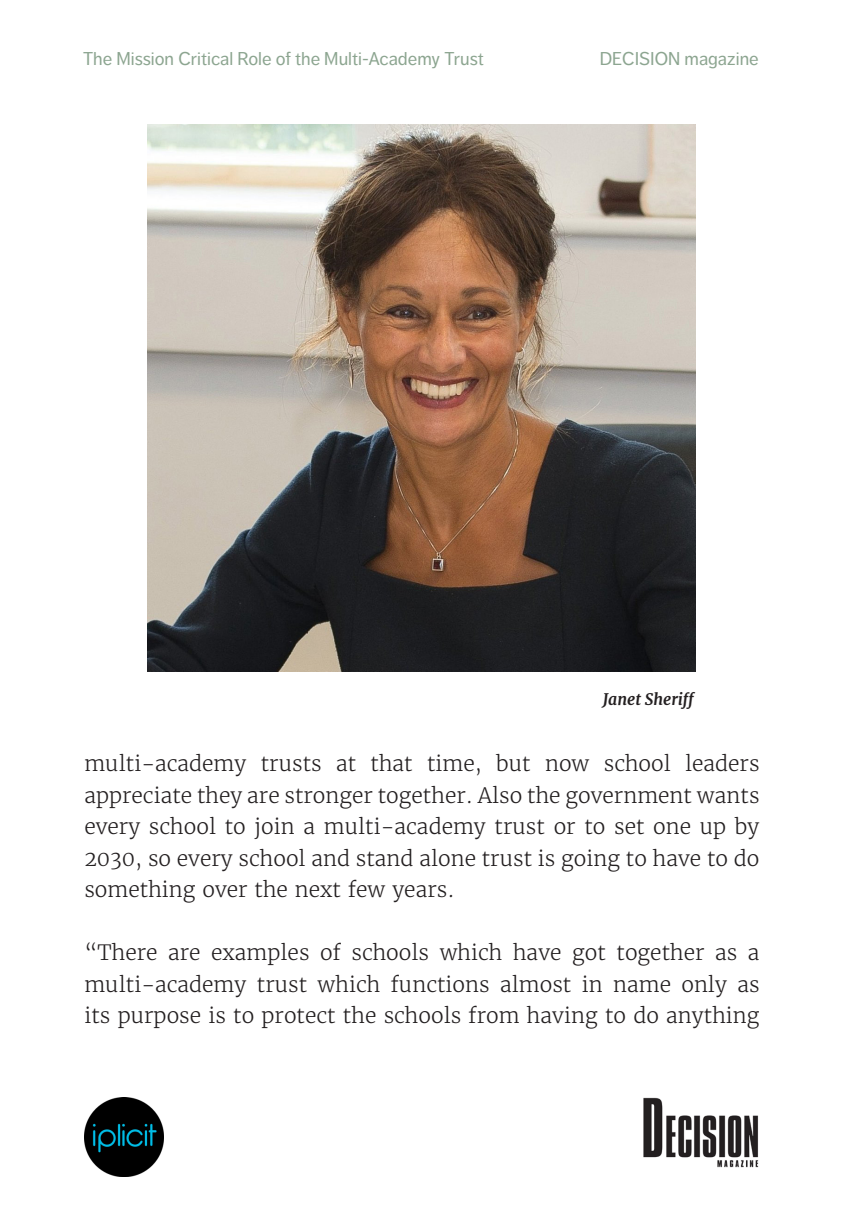
<style>
.page{position:relative;width:844px;height:1216px;background:#fff}
.page>*{position:absolute;margin:0;border:0;box-sizing:border-box;transform-origin:0 0}
.t1{font:300 21px/31.5px "Merriweather";color:#231f20;text-align:justify}
.t2{font:18.38px "Dagny Pro";color:#8ca590}
.Photo_credits_right{font:italic 700 15.75px "Merriweather";color:#231f20}
</style>
<div class="page">
<img style="left:84px;top:1097px;width:80px;height:79px">
<img style="left:643px;top:1097px;width:116px;height:71px">
<img style="left:148px;top:124px;width:546px;height:547px">
<p class="t2" style="left:83px;top:48px;width:402px">The Mission Critical Role of the Multi-Academy Trust</p>
<p class="t2" style="left:599px;top:48px;width:160px">DECISION magazine</p>
<p class="Photo_credits_right" style="left:602px;top:690px;width:96px">Janet Sheriff</p>
<p class="t1" style="left:84px;top:748px;width:676px">multi-academy trusts at that time, but now school leaders appreciate they are stronger together. Also the government wants every school to join a multi-academy trust or to set one up by 2030, so every school and stand alone trust is going to have to do something over the next few years.</p>
<p class="t1" style="left:84px;top:937px;width:676px">“There are examples of schools which have got together as a multi-academy trust which functions almost in name only as its purpose is to protect the schools from having to do anything</p>
</div>
